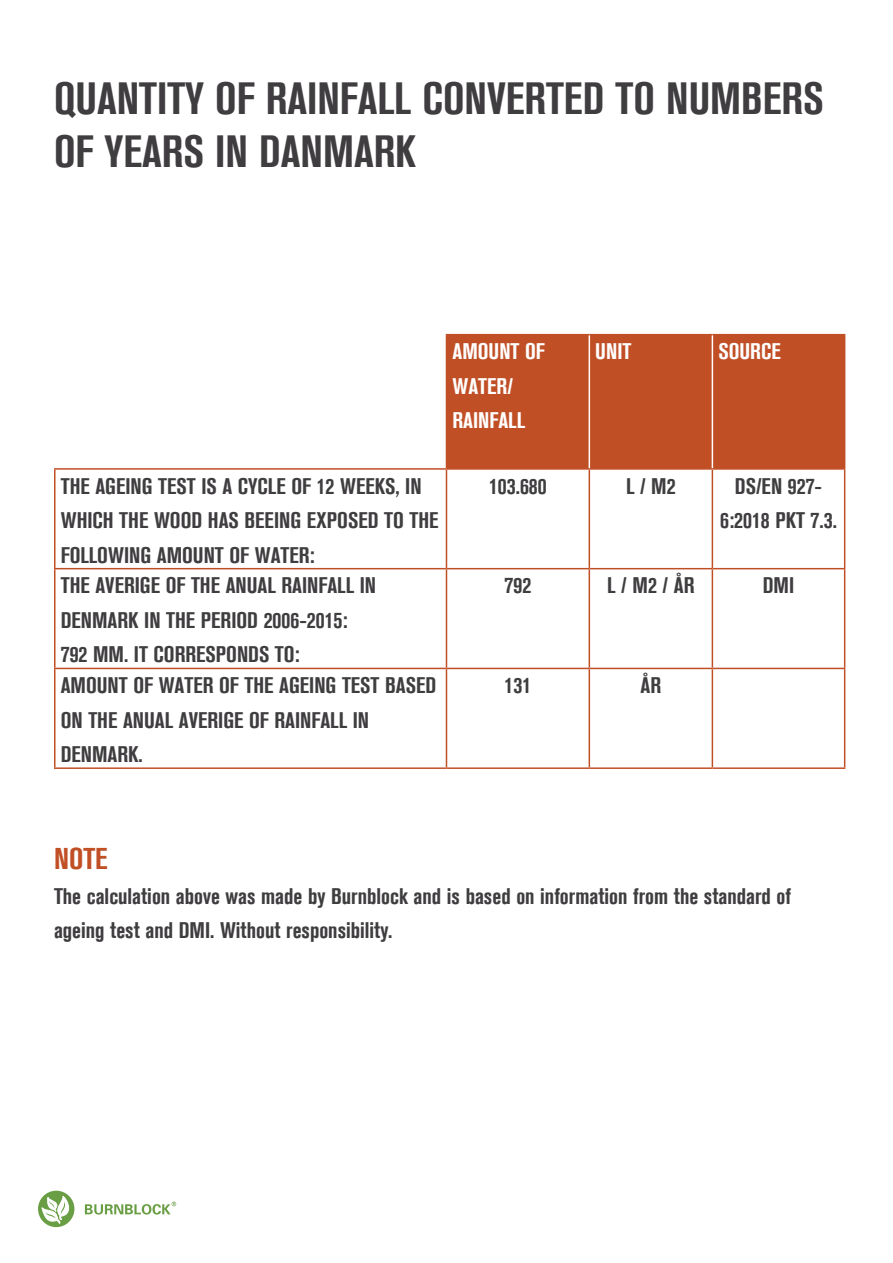
<style>
.page{position:relative;width:893px;height:1263px;background:#fff}
.page>*{position:absolute;margin:0;border:0;box-sizing:border-box;transform-origin:0 0}
.t1{font:700 condensed 45px/52.5px "Akzidenz Grotesk BE";color:#3f3d3f}
.Table{font:700 condensed 30px "Akzidenz Grotesk BE";color:#c14f26}
.Table-2{font:700 condensed 22.5px/34.5px "Akzidenz Grotesk BE";color:#3f3d3f}
.Table-3{font:700 condensed 22.5px/34.5px "Akzidenz Grotesk BE";color:#fff}
</style>
<div class="page">
<div style="left:447px;top:335px;width:397px;height:133px;background:#c14f26"></div>
<hr style="left:54px;top:468px;width:392px;height:2px;background:#c14f26">
<hr style="left:54px;top:470px;width:2px;height:98px;background:#c14f26">
<hr style="left:54px;top:568px;width:392px;height:1px;background:#c14f26">
<hr style="left:54px;top:569px;width:2px;height:99px;background:#c14f26">
<hr style="left:446px;top:334px;width:143px;height:1px;background:#c14f26">
<hr style="left:446px;top:335px;width:1px;height:133px;background:#c14f26">
<hr style="left:589px;top:334px;width:123px;height:1px;background:#c14f26">
<hr style="left:712px;top:334px;width:133px;height:1px;background:#c14f26">
<hr style="left:844px;top:335px;width:1px;height:133px;background:#c14f26">
<hr style="left:446px;top:468px;width:143px;height:2px;background:#c14f26">
<hr style="left:446px;top:470px;width:1px;height:98px;background:#c14f26">
<hr style="left:589px;top:468px;width:123px;height:2px;background:#c14f26">
<hr style="left:589px;top:470px;width:1px;height:98px;background:#c14f26">
<hr style="left:712px;top:468px;width:133px;height:2px;background:#c14f26">
<hr style="left:712px;top:470px;width:1px;height:98px;background:#c14f26">
<hr style="left:844px;top:470px;width:1px;height:98px;background:#c14f26">
<hr style="left:446px;top:568px;width:143px;height:1px;background:#c14f26">
<hr style="left:446px;top:569px;width:1px;height:99px;background:#c14f26">
<hr style="left:589px;top:568px;width:123px;height:1px;background:#c14f26">
<hr style="left:589px;top:569px;width:1px;height:99px;background:#c14f26">
<hr style="left:712px;top:568px;width:133px;height:1px;background:#c14f26">
<hr style="left:712px;top:569px;width:1px;height:99px;background:#c14f26">
<hr style="left:844px;top:569px;width:1px;height:99px;background:#c14f26">
<hr style="left:589px;top:335px;width:1px;height:133px;background:#fff">
<hr style="left:712px;top:335px;width:1px;height:133px;background:#fff">
<hr style="left:54px;top:668px;width:392px;height:1px;background:#c14f26">
<hr style="left:54px;top:669px;width:2px;height:98px;background:#c14f26">
<hr style="left:446px;top:668px;width:143px;height:1px;background:#c14f26">
<hr style="left:446px;top:669px;width:1px;height:98px;background:#c14f26">
<hr style="left:589px;top:668px;width:123px;height:1px;background:#c14f26">
<hr style="left:589px;top:669px;width:1px;height:98px;background:#c14f26">
<hr style="left:712px;top:668px;width:133px;height:1px;background:#c14f26">
<hr style="left:712px;top:669px;width:1px;height:98px;background:#c14f26">
<hr style="left:844px;top:669px;width:1px;height:98px;background:#c14f26">
<hr style="left:54px;top:767px;width:392px;height:2px;background:#c14f26">
<hr style="left:446px;top:767px;width:143px;height:2px;background:#c14f26">
<hr style="left:589px;top:767px;width:123px;height:2px;background:#c14f26">
<hr style="left:712px;top:767px;width:133px;height:2px;background:#c14f26">
<svg style="left:85px;top:1201px;width:91px;height:13px"></svg>
<div style="left:38px;top:1191px;width:36px;height:36px;background:#6a9e44;border-radius:50%"></div>
<svg style="left:42px;top:1196px;width:30px;height:30px"></svg>
<p class="t1" style="left:54px;top:73px;width:771px">QUANTITY OF RAINFALL CONVERTED TO NUMBERS<br>OF YEARS IN DANMARK</p>
<p class="Table-3" style="left:452px;top:335px;width:94px">AMOUNT OF<br>WATER/<br>RAINFALL</p>
<p class="Table-3" style="left:595px;top:335px;width:38px">UNIT</p>
<p class="Table-3" style="left:718px;top:335px;width:64px">SOURCE</p>
<p class="Table-2" style="left:61px;top:469px;width:379px">THE AGEING TEST IS A CYCLE OF 12 WEEKS, IN<br>WHICH THE WOOD HAS BEEING EXPOSED TO THE<br>FOLLOWING AMOUNT OF WATER:</p>
<p class="Table-2" style="left:489px;top:469px;width:59px">103.680</p>
<p class="Table-2" style="left:626px;top:469px;width:51px">L / M2</p>
<p class="Table-2" style="left:720px;top:469px;width:118px;text-align:center">DS/EN 927-<br>6:2018 PKT 7.3.</p>
<p class="Table-2" style="left:61px;top:569px;width:317px">THE AVERIGE OF THE ANUAL RAINFALL IN<br>DENMARK IN THE PERIOD 2006-2015:<br>792 MM. IT CORRESPONDS TO:</p>
<p class="Table-2" style="left:505px;top:569px;width:28px">792</p>
<p class="Table-2" style="left:607px;top:569px;width:89px">L / M2 / ÅR</p>
<p class="Table-2" style="left:763px;top:569px;width:33px">DMI</p>
<p class="Table-2" style="left:61px;top:668px;width:377px">AMOUNT OF WATER OF THE AGEING TEST BASED<br>ON THE ANUAL AVERIGE OF RAINFALL IN<br>DENMARK.</p>
<p class="Table-2" style="left:505px;top:668px;width:28px">131</p>
<p class="Table-2" style="left:640px;top:668px;width:22px">ÅR</p>
<p class="Table" style="left:54px;top:841px;width:55px">NOTE</p>
<p class="Table-2" style="left:54px;top:879px;width:739px">The calculation above was made by Burnblock and is based on information from the standard of ageing test and DMI. Without responsibility.</p>
</div>
